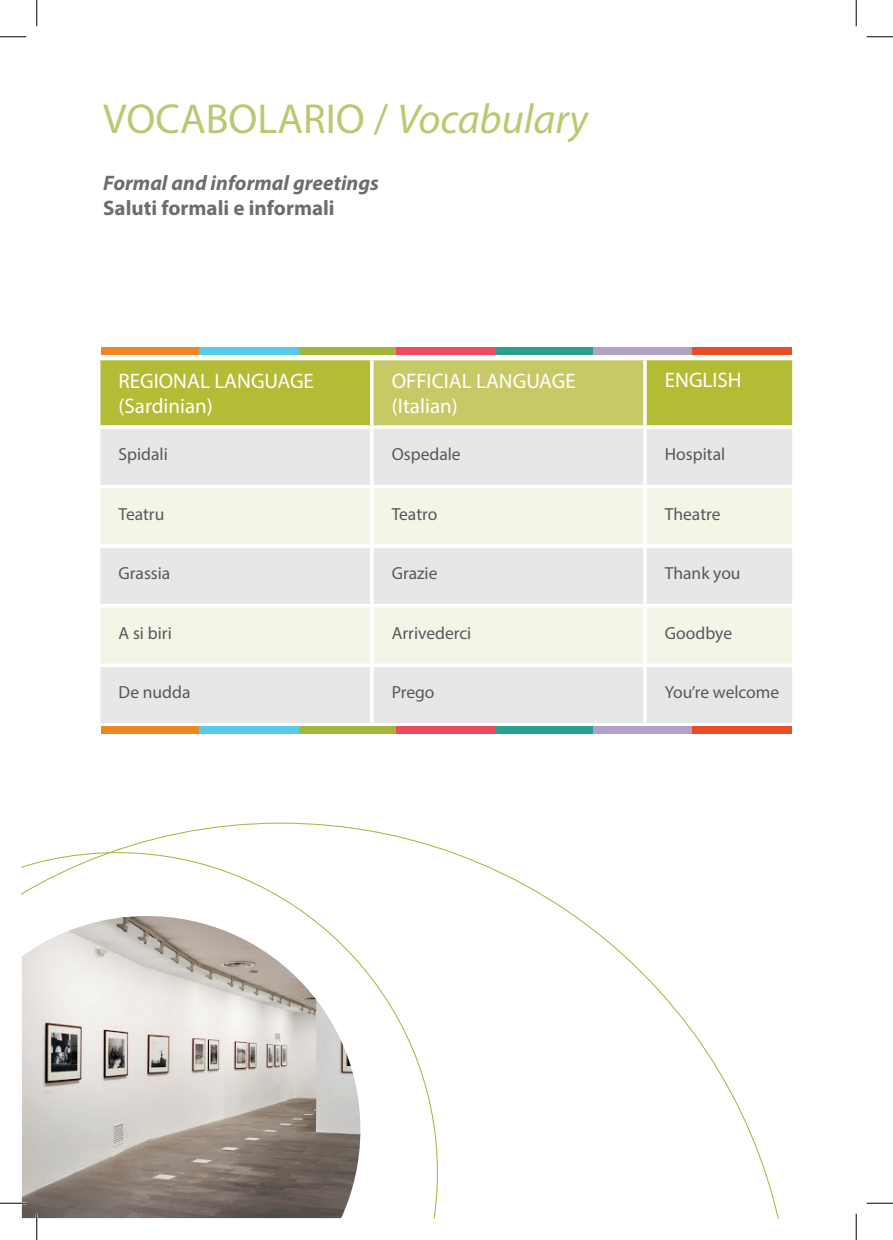
<style>
.page{position:relative;width:893px;height:1240px;background:#fff}
.page>*{position:absolute;margin:0;border:0;box-sizing:border-box;transform-origin:0 0}
.t1{font:42px "Myriad Pro";color:#bec770}
.t2{font:21px/25.2px "Myriad Pro";color:#fff}
.t3{font:italic 700 21px "Myriad Pro";color:#6c6d70}
.t4{font:700 21px "Myriad Pro";color:#6c6d70}
.t5{font:17.5px "Myriad Pro";color:#57585a}
.s1{font-style:italic}
</style>
<div class="page">
<div style="left:100px;top:360px;width:691px;height:65px;background:#b4bb34"></div>
<div style="left:371px;top:358px;width:273px;height:69px;background:#c6c966"></div>
<div style="left:100px;top:429px;width:691px;height:294px;background:#e6e7e9"></div>
<svg style="left:100px;top:488px;width:691px;height:175px;background:#eff0e7"></svg>
<hr style="left:371px;top:357px;width:273px;height:3px;background:#fff">
<hr style="left:370px;top:360px;width:3px;height:65px;background:#fff">
<hr style="left:643px;top:360px;width:3px;height:65px;background:#fff">
<svg style="left:791px;top:360px;width:3px;height:65px"></svg>
<hr style="left:371px;top:425px;width:273px;height:3px;background:#fff">
<hr style="left:370px;top:428px;width:3px;height:57px;background:#fff">
<hr style="left:643px;top:428px;width:3px;height:57px;background:#fff">
<svg style="left:791px;top:429px;width:1px;height:56px"></svg>
<hr style="left:97px;top:485px;width:274px;height:3px;background:#fff">
<hr style="left:371px;top:485px;width:273px;height:3px;background:#fff">
<hr style="left:370px;top:488px;width:3px;height:56px;background:#fff">
<hr style="left:644px;top:485px;width:151px;height:3px;background:#fff">
<hr style="left:643px;top:488px;width:3px;height:56px;background:#fff">
<svg style="left:791px;top:488px;width:1px;height:56px"></svg>
<hr style="left:97px;top:544px;width:274px;height:4px;background:#fff">
<hr style="left:371px;top:544px;width:273px;height:4px;background:#fff">
<hr style="left:370px;top:548px;width:3px;height:56px;background:#fff">
<hr style="left:644px;top:544px;width:151px;height:4px;background:#fff">
<hr style="left:643px;top:548px;width:3px;height:56px;background:#fff">
<svg style="left:791px;top:548px;width:1px;height:56px"></svg>
<hr style="left:97px;top:604px;width:274px;height:3px;background:#fff">
<hr style="left:371px;top:604px;width:273px;height:3px;background:#fff">
<hr style="left:370px;top:607px;width:3px;height:56px;background:#fff">
<hr style="left:644px;top:604px;width:151px;height:3px;background:#fff">
<hr style="left:643px;top:607px;width:3px;height:56px;background:#fff">
<svg style="left:791px;top:607px;width:1px;height:56px"></svg>
<svg style="left:100px;top:663px;width:271px;height:4px"></svg>
<hr style="left:371px;top:663px;width:273px;height:4px;background:#fff">
<hr style="left:370px;top:667px;width:3px;height:56px;background:#fff">
<svg style="left:644px;top:663px;width:148px;height:4px"></svg>
<hr style="left:643px;top:667px;width:3px;height:56px;background:#fff">
<svg style="left:791px;top:667px;width:1px;height:56px"></svg>
<div style="left:101px;top:726px;width:99px;height:7px;background:#ef8621"></div>
<div style="left:297px;top:726px;width:100px;height:7px;background:#a4b539"></div>
<div style="left:495px;top:726px;width:99px;height:7px;background:#27a191"></div>
<div style="left:199px;top:726px;width:99px;height:7px;background:#55cae9"></div>
<div style="left:396px;top:726px;width:99px;height:7px;background:#ef4b60"></div>
<div style="left:593px;top:726px;width:99px;height:7px;background:#b1a0c7"></div>
<div style="left:692px;top:726px;width:99px;height:7px;background:#e84d24"></div>
<div style="left:101px;top:348px;width:99px;height:7px;background:#ef8621"></div>
<div style="left:297px;top:348px;width:100px;height:7px;background:#a4b539"></div>
<div style="left:495px;top:348px;width:99px;height:7px;background:#27a191"></div>
<div style="left:199px;top:348px;width:99px;height:7px;background:#55cae9"></div>
<div style="left:396px;top:348px;width:99px;height:7px;background:#ef4b60"></div>
<div style="left:593px;top:348px;width:99px;height:7px;background:#b1a0c7"></div>
<div style="left:692px;top:348px;width:99px;height:7px;background:#e84d24"></div>
<svg style="left:110px;top:822px;width:669px;height:395px"></svg>
<svg style="left:22px;top:852px;width:415px;height:365px"></svg>
<img style="left:22px;top:915px;width:338px;height:302px">
<hr style="left:0;top:1201px;width:26px;height:3px;background:#fff">
<hr style="left:36px;top:1213px;width:2px;height:26px;background:#fff">
<svg style="left:0;top:36px;width:26px;height:1px"></svg>
<svg style="left:866px;top:36px;width:26px;height:1px"></svg>
<svg style="left:0;top:1202px;width:26px;height:1px"></svg>
<svg style="left:866px;top:1202px;width:26px;height:1px"></svg>
<svg style="left:36px;top:0;width:1px;height:26px"></svg>
<svg style="left:36px;top:1213px;width:1px;height:26px"></svg>
<svg style="left:855px;top:0;width:1px;height:26px"></svg>
<svg style="left:855px;top:1213px;width:1px;height:26px"></svg>
<h1 class="t1" style="left:103px;top:93px;width:486px">VOCABOLARIO / <span class="s1">Vocabulary</span></h1>
<p class="t3" style="left:103px;top:169px;width:277px">Formal and informal greetings</p>
<p class="t4" style="left:103px;top:194px;width:233px">Saluti formali e informali</p>
<p class="t2" style="left:118px;top:368px;width:197px">REGIONAL LANGUAGE (Sardinian)</p>
<p class="t2" style="left:391px;top:368px;width:185px">OFFICIAL LANGUAGE (Italian)</p>
<p class="t2" style="left:664px;top:367px;width:78px">ENGLISH</p>
<p class="t5" style="left:118px;top:443px;width:51px">Spidali</p>
<p class="t5" style="left:391px;top:443px;width:70px">Ospedale</p>
<p class="t5" style="left:664px;top:443px;width:62px">Hospital</p>
<p class="t5" style="left:118px;top:503px;width:47px">Teatru</p>
<p class="t5" style="left:391px;top:503px;width:47px">Teatro</p>
<p class="t5" style="left:664px;top:503px;width:57px">Theatre</p>
<p class="t5" style="left:118px;top:562px;width:53px">Grassia</p>
<p class="t5" style="left:391px;top:562px;width:47px">Grazie</p>
<p class="t5" style="left:664px;top:562px;width:77px">Thank you</p>
<p class="t5" style="left:118px;top:622px;width:55px">A si biri</p>
<p class="t5" style="left:391px;top:622px;width:81px">Arrivederci</p>
<p class="t5" style="left:664px;top:622px;width:69px">Goodbye</p>
<p class="t5" style="left:119px;top:681px;width:73px">De nudda</p>
<p class="t5" style="left:391px;top:681px;width:44px">Prego</p>
<p class="t5" style="left:664px;top:681px;width:116px">You’re welcome</p>
</div>
